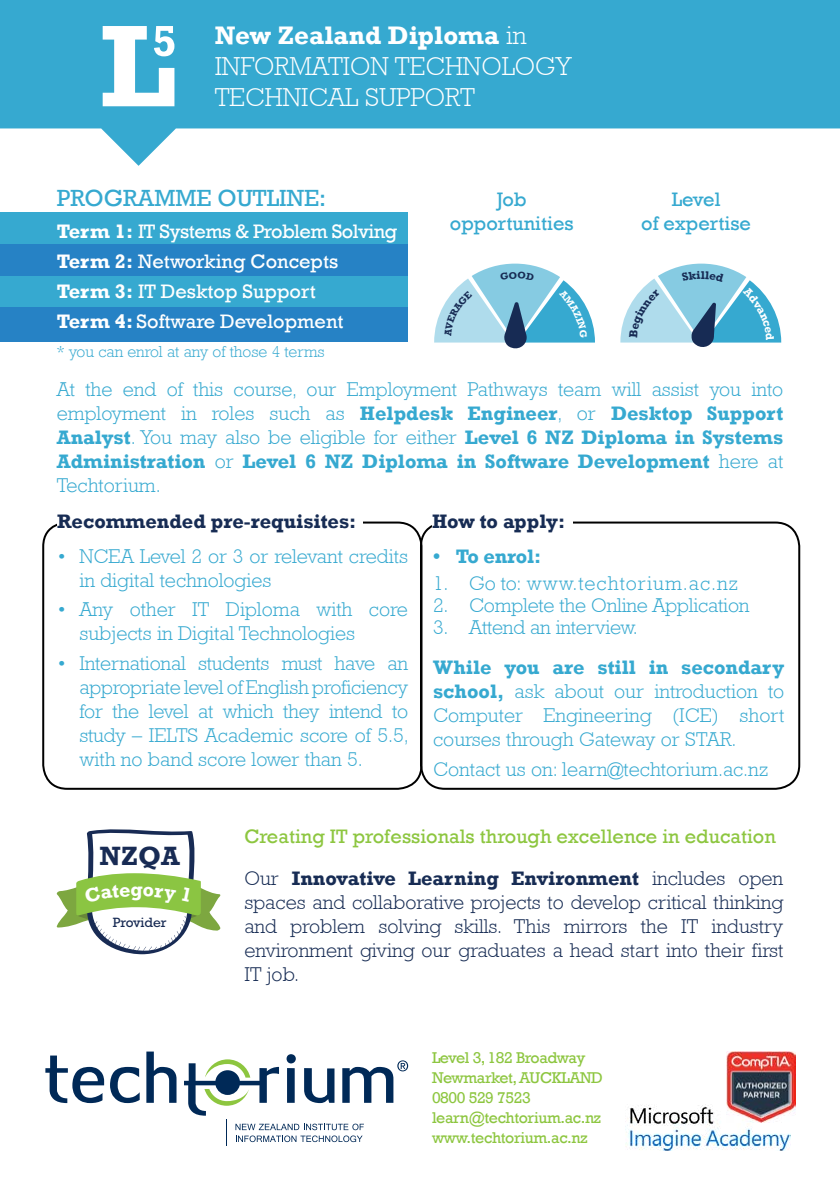
<style>
.page{position:relative;width:840px;height:1191px;background:#fff}
.page>*{position:absolute;margin:0;border:0;box-sizing:border-box;transform-origin:0 0}
.t1{font:700 26.8px "Rockwell";color:#182b54}
.t2{font:300 26px/31.2px "Rockwell";color:#fff}
.t3{font:24px "Rockwell";color:#36a9d0}
.t4{font:300 20px/24px "Rockwell";color:#36a9d0;text-align:justify}
.t5{font:300 20px/24px "Rockwell";color:#172c54;text-align:justify}
.t6{font:20px/30px "Rockwell";color:#fff}
.t7{font:20px/42px "Rockwell";color:#8dc640}
.t8{font:700 20px "Rockwell";color:#172c54}
.t9{font:20px/24px "Rockwell";color:#36a9d0;text-align:center}
.t10{font:300 20px "Rockwell";letter-spacing:.05em;color:#36a9d0}
.t11{font:700 20px "Rockwell";letter-spacing:-.01em;color:#36a9d0}
.t12{font:700 19.8px "Rockwell";color:#fff}
.t13{font:16px/20px "Rockwell";letter-spacing:-.025em;color:#8dc640}
.t14{font:300 16px "Rockwell";color:#36a9d0}
.t15{font:13.6px "Rockwell";color:#182b54}
.s1{font-weight:700}
.s2{font-weight:300;color:#172c54}
.s3{font-weight:700;color:#172c54}
</style>
<div class="page">
<svg style="left:0;top:0;width:839px;height:166px;fill:#36a9d0"></svg>
<div style="left:0;top:213px;width:408px;height:34px;background:#36a9d0"></div>
<div style="left:0;top:244px;width:408px;height:34px;background:#2682c5"></div>
<div style="left:0;top:276px;width:408px;height:34px;background:#36a9d0"></div>
<div style="left:0;top:308px;width:408px;height:34px;background:#2682c5"></div>
<svg style="left:45px;top:1055px;width:59px;height:48px"></svg>
<svg style="left:110px;top:1067px;width:30px;height:36px"></svg>
<svg style="left:146px;top:1051px;width:30px;height:51px"></svg>
<svg style="left:184px;top:1054px;width:224px;height:91px"></svg>
<img style="left:625px;top:1104px;width:165px;height:46px">
<img style="left:726px;top:1051px;width:69px;height:71px">
<div style="left:42px;top:521px;width:380px;height:269px;border:2px solid #000;border-radius:24px"></div>
<svg style="left:103px;top:26px;width:71px;height:80px"></svg>
<div style="left:420px;top:521px;width:379px;height:269px;border:2px solid #000;border-radius:24px"></div>
<div style="left:432px;top:514px;width:139px;height:23px;background:#fff"></div>
<div style="left:57px;top:514px;width:305px;height:17px;background:#fff"></div>
<svg style="left:258px;top:307px;width:28px;height:1px"></svg>
<svg style="left:434px;top:264px;width:160px;height:85px"></svg>
<svg style="left:620px;top:264px;width:160px;height:83px"></svg>
<svg style="left:57px;top:829px;width:163px;height:125px"></svg>
<h2 class="t2" style="left:214px;top:19px;width:358px"><span class="s1">New Zealand Diploma</span> in<br>INFORMATION TECHNOLOGY<br>TECHNICAL SUPPORT</h2>
<p class="t3" style="left:57px;top:184px;width:271px">PROGRAMME OUTLINE:</p>
<p class="t9" style="left:449px;top:188px;width:125px">Job opportunities</p>
<p class="t6" style="left:57px;top:217px;width:342px"><span class="s1">Term 1:</span> IT Systems &amp; Problem Solving<br><span class="s1">Term 2:</span> Networking Concepts<br><span class="s1">Term 3:</span> IT Desktop Support<br><span class="s1">Term 4:</span> Software Development</p>
<p class="t14" style="left:57px;top:342px;width:269px">* you can enrol at any of those 4 terms</p>
<p class="t9" style="left:641px;top:188px;width:111px">Level<br>of expertise</p>
<p class="t4" style="left:57px;top:377px;width:727px">At the end of this course, our Employment Pathways team will assist you into employment in roles such as <span class="s1">Helpdesk Engineer</span>, or <span class="s1">Desktop Support Analyst</span>. You may also be eligible for either <span class="s1">Level 6 NZ Diploma in Systems Administration</span> or <span class="s1">Level 6 NZ Diploma in Software Development</span> here at Techtorium.</p>
<p class="t8" style="left:57px;top:509px;width:300px">Recommended pre-requisites:</p>
<p class="t8" style="left:432px;top:509px;width:134px">How to apply:</p>
<p class="t4" style="left:79px;top:543px;width:330px;text-indent:-23px">• NCEA Level 2 or 3 or relevant credits in digital technologies</p>
<p class="t4" style="left:79px;top:597px;width:330px;text-indent:-23px">• Any other IT Diploma with core subjects in Digital Technologies</p>
<p class="t4" style="left:79px;top:651px;width:330px;text-indent:-23px">• International students must have an appropriate level of English proficiency for the level at which they intend to study – IELTS Academic score of 5.5, with no band score lower than 5.</p>
<p class="t11" style="left:433px;top:543px;width:110px">• To enrol:</p>
<p class="t10" style="left:433px;top:572px;width:306px">1. Go to: www.techtorium.ac.nz</p>
<p class="t4" style="left:433px;top:593px;width:318px">2. Complete the Online Application</p>
<p class="t4" style="left:433px;top:615px;width:206px">3. Attend an interview.</p>
<p class="t4" style="left:433px;top:655px;width:352px"><span class="s1">While you are still in secondary school,</span> ask about our introduction to Computer Engineering (ICE) short courses through Gateway or STAR.</p>
<p class="t4" style="left:433px;top:757px;width:336px">Contact us on: learn@techtorium.ac.nz</p>
<h1 class="t1" style="left:99px;top:840px;width:82px">NZQA</h1>
<p class="t12" style="left:130px;top:877px;width:14px">g</p>
<p class="t15" style="left:113px;top:914px;width:55px">Provider</p>
<p class="t7" style="left:244px;top:815px;width:540px">Creating IT professionals through excellence in education<br><span class="s2">Our</span> <span class="s3">Innovative Learning Environment</span> <span class="s2">includes open</span></p>
<p class="t5" style="left:244px;top:890px;width:540px">spaces and collaborative projects to develop critical thinking and problem solving skills. This mirrors the IT industry environment giving our graduates a head start into their first IT job.</p>
<p class="t13" style="left:432px;top:1047px;width:172px">Level 3, 182 Broadway<br>Newmarket, AUCKLAND<br>0800 529 7523 learn@techtorium.ac.nz www.techtorium.ac.nz</p>
</div>
